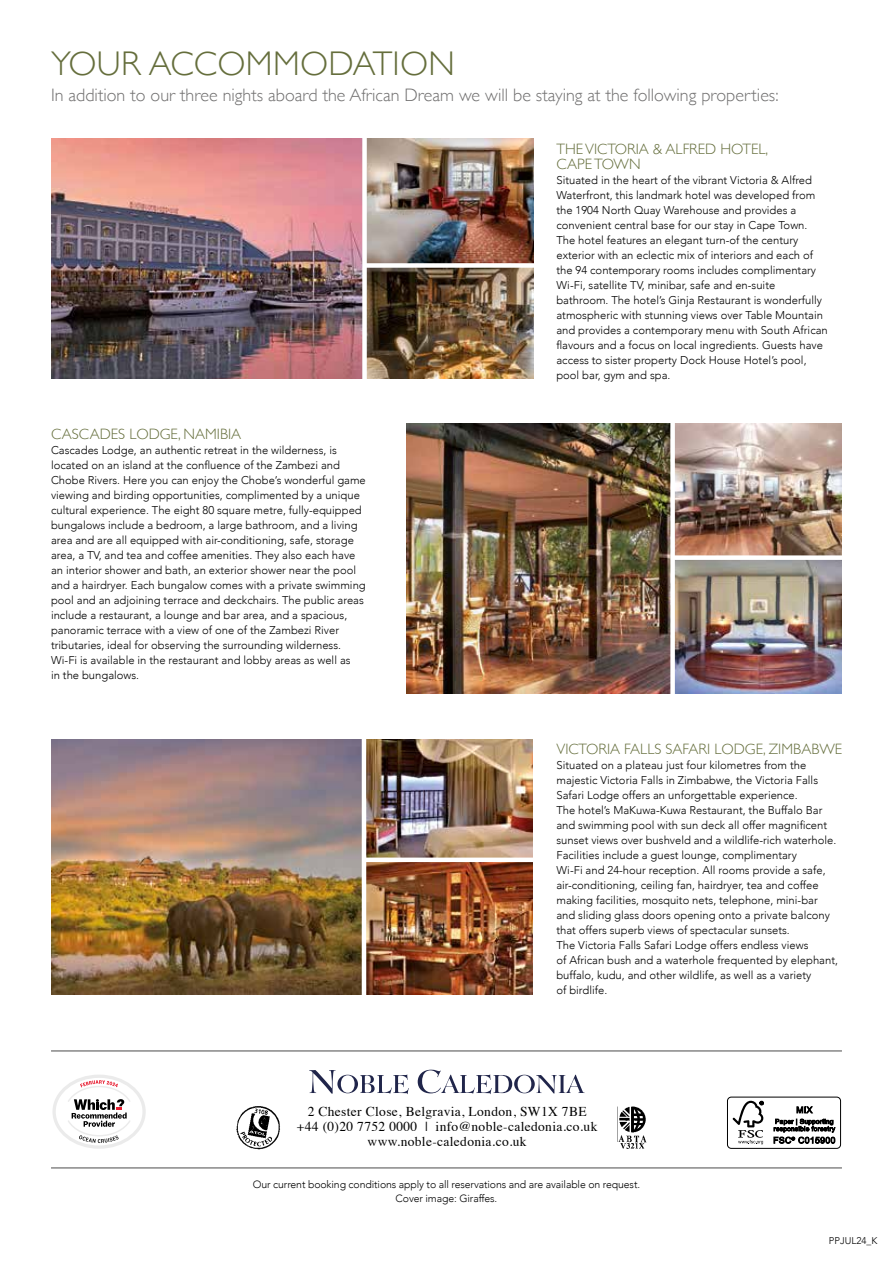
<style>
.page{position:relative;width:893px;height:1263px;background:#fff}
.page>*{position:absolute;margin:0;border:0;box-sizing:border-box;transform-origin:0 0}
.t1{font:300 34.2px "Gill Sans";letter-spacing:.01em;color:#656e3c}
.t2{font:300 18px "Gill Sans";color:#706f6f}
.t3{font:300 15px/15px "Gill Sans";color:#656e3c}
.t4{font:13.5px/15px "Times";letter-spacing:.025em;color:#000;text-align:center}
.t5{font:300 11.25px/15px "Avenir";color:#000}
.t6{font:300 10.5px/13.5px "Avenir";letter-spacing:-.01em;color:#000;text-align:center}
.t7{font:300 9.75px "Avenir";color:#000}
</style>
<div class="page">
<img style="left:51px;top:139px;width:311px;height:240px">
<img style="left:51px;top:740px;width:311px;height:255px">
<img style="left:406px;top:424px;width:435px;height:269px">
<img style="left:367px;top:139px;width:166px;height:124px">
<img style="left:366px;top:740px;width:167px;height:117px">
<img style="left:367px;top:268px;width:166px;height:111px">
<img style="left:366px;top:862px;width:167px;height:133px">
<div style="left:670px;top:419px;width:5px;height:280px;background:#fff"></div>
<div style="left:673px;top:555px;width:174px;height:5px;background:#fff"></div>
<img style="left:236px;top:1106px;width:44px;height:44px">
<img style="left:617px;top:1106px;width:30px;height:43px">
<hr style="left:51px;top:1050px;width:791px;height:2px;background:#878787">
<hr style="left:51px;top:1167px;width:791px;height:2px;background:#878787">
<svg style="left:309px;top:1070px;width:100px;height:24px"></svg>
<svg style="left:418px;top:1070px;width:167px;height:24px"></svg>
<svg style="left:727px;top:1097px;width:113px;height:51px"></svg>
<svg style="left:54px;top:1076px;width:90px;height:71px"></svg>
<div style="left:52px;top:1074px;width:94px;height:75px;border:3px solid #ebebeb;border-radius:50%"></div>
<svg style="left:68px;top:1080px;width:63px;height:63px"></svg>
<h1 class="t1" style="left:51px;top:37px;width:405px">YOUR ACCOMMODATION</h1>
<h2 class="t2" style="left:51px;top:81px;width:729px">In addition to our three nights aboard the African Dream we will be staying at the following properties:</h2>
<h3 class="t3" style="left:51px;top:426px;width:192px">CASCADES LODGE, NAMIBIA</h3>
<p class="t5" style="left:51px;top:442px;width:316px">Cascades Lodge, an authentic retreat in the wilderness, is located on an island at the confluence of the Zambezi and Chobe Rivers. Here you can enjoy the Chobe’s wonderful game viewing and birding opportunities, complimented by a unique cultural experience. The eight 80 square metre, fully-equipped bungalows include a bedroom, a large bathroom, and a living area and are all equipped with air-conditioning, safe, storage area, a TV, and tea and coffee amenities. They also each have an interior shower and bath, an exterior shower near the pool and a hairdryer. Each bungalow comes with a private swimming pool and an adjoining terrace and deckchairs. The public areas include a restaurant, a lounge and bar area, and a spacious, panoramic terrace with a view of one of the Zambezi River tributaries, ideal for observing the surrounding wilderness.<br>Wi-Fi is available in the restaurant and lobby areas as well as<br>in the bungalows.</p>
<h3 class="t3" style="left:556px;top:141px;width:213px">THE VICTORIA &amp; ALFRED HOTEL,<br>CAPE TOWN</h3>
<p class="t5" style="left:556px;top:172px;width:273px">Situated in the heart of the vibrant Victoria &amp; Alfred Waterfront, this landmark hotel was developed from the 1904 North Quay Warehouse and provides a convenient central base for our stay in Cape Town.<br>The hotel features an elegant turn-of the century exterior with an eclectic mix of interiors and each of the 94 contemporary rooms includes complimentary Wi-Fi, satellite TV, minibar, safe and en-suite bathroom. The hotel’s Ginja Restaurant is wonderfully atmospheric with stunning views over Table Mountain and provides a contemporary menu with South African flavours and a focus on local ingredients. Guests have access to sister property Dock House Hotel’s pool, pool bar, gym and spa.</p>
<h3 class="t3" style="left:556px;top:741px;width:287px">VICTORIA FALLS SAFARI LODGE, ZIMBABWE</h3>
<p class="t5" style="left:556px;top:757px;width:283px">Situated on a plateau just four kilometres from the majestic Victoria Falls in Zimbabwe, the Victoria Falls Safari Lodge offers an unforgettable experience.<br>The hotel’s MaKuwa-Kuwa Restaurant, the Buffalo Bar and swimming pool with sun deck all offer magnificent sunset views over bushveld and a wildlife-rich waterhole.<br>Facilities include a guest lounge, complimentary<br>Wi-Fi and 24-hour reception. All rooms provide a safe, air-conditioning, ceiling fan, hairdryer, tea and coffee making facilities, mosquito nets, telephone, mini-bar and sliding glass doors opening onto a private balcony that offers superb views of spectacular sunsets.<br>The Victoria Falls Safari Lodge offers endless views<br>of African bush and a waterhole frequented by elephant, buffalo, kudu, and other wildlife, as well as a variety<br>of birdlife.</p>
<p class="t4" style="left:297px;top:1103px;width:302px">2 Chester Close, Belgravia, London, SW1X 7BE +44 (0)20 7752 0000 | info@noble-caledonia.co.uk www.noble-caledonia.co.uk</p>
<p class="t6" style="left:253px;top:1178px;width:389px">Our current booking conditions apply to all reservations and are available on request.<br>Cover image: Giraffes.</p>
<p class="t7" style="left:829px;top:1234px;width:50px">PPJUL24_K</p>
</div>
